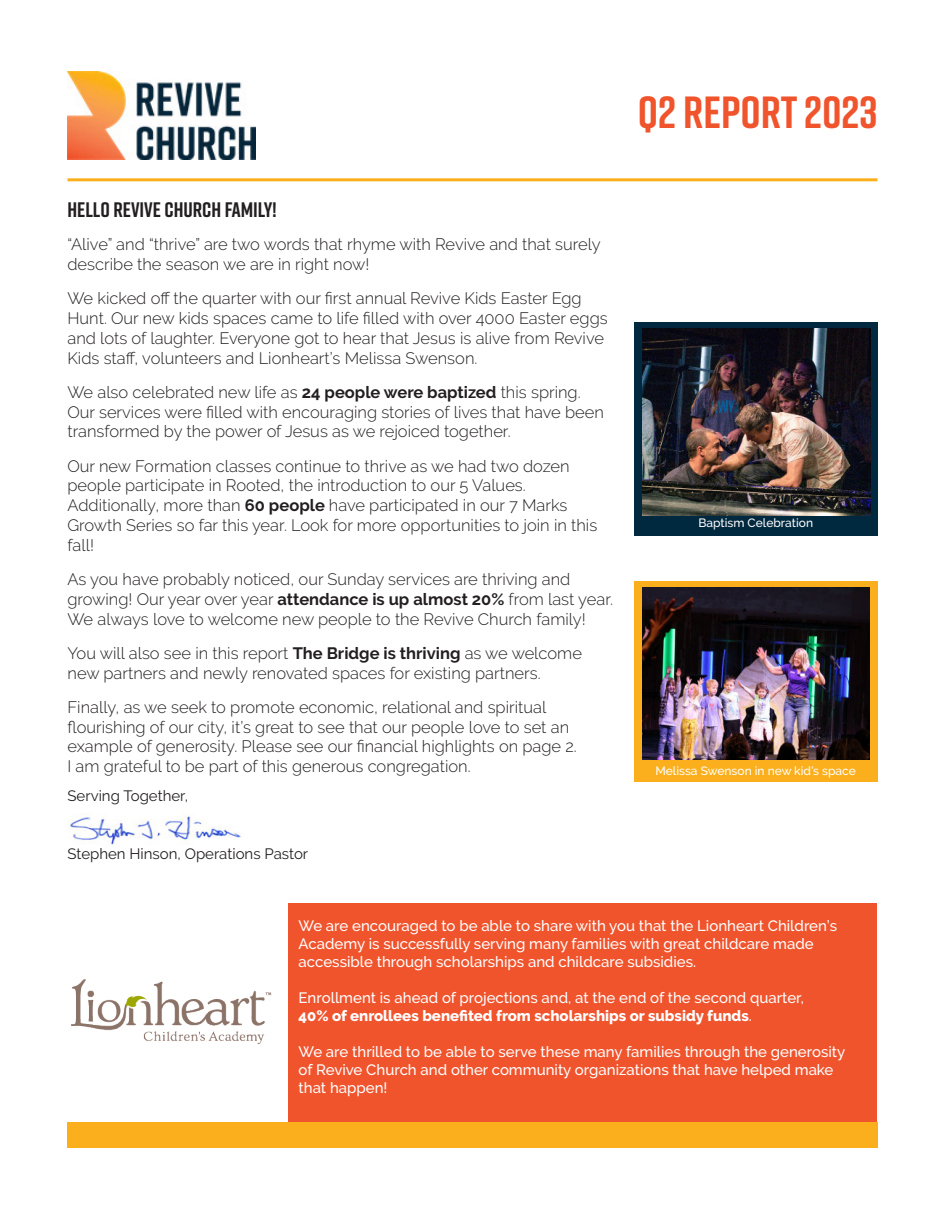
<style>
.page{position:relative;width:945px;height:1215px;background:#fff}
.page>*{position:absolute;margin:0;border:0;box-sizing:border-box;transform-origin:0 0}
.t1{font:700 45px "Rift";color:#f0542d}
.t2{font:700 21px "Rift";color:#231f20}
.t3{font:300 16.5px/19.8px "Raleway";color:#231f20}
.t4{font:500 15px/18px "Raleway";color:#fff}
.t5{font:15px "Raleway";color:#231f20}
.t6{font:500 12px "Raleway";color:#fff}
.s1{font-weight:700}
.s2{font-weight:800}
</style>
<div class="page">
<img style="left:69px;top:815px;width:172px;height:30px">
<div style="left:68px;top:903px;width:809px;height:243px;background:#f0542d"></div>
<img style="left:68px;top:72px;width:187px;height:87px">
<div style="left:68px;top:1122px;width:810px;height:25px;background:#fcaf1c"></div>
<hr style="left:68px;top:178px;width:810px;height:3px;background:#fcaf1c">
<div style="left:634px;top:322px;width:244px;height:214px;background:#002940"></div>
<div style="left:634px;top:581px;width:243px;height:201px;background:#fcaf1c"></div>
<img style="left:642px;top:329px;width:229px;height:186px">
<img style="left:642px;top:588px;width:227px;height:171px">
<div style="left:68px;top:903px;width:220px;height:219px;background:#fff"></div>
<img style="left:72px;top:979px;width:200px;height:65px">
<p class="t2" style="left:68px;top:200px;width:211px">HELLO REVIVE CHURCH FAMILY!</p>
<p class="t3" style="left:68px;top:236px;width:535px">“Alive” and “thrive” are two words that rhyme with Revive and that surely describe the season we are in right now!</p>
<p class="t3" style="left:68px;top:288px;width:542px">We kicked off the quarter with our first annual Revive Kids Easter Egg Hunt. Our new kids spaces came to life filled with over 4000 Easter eggs and lots of laughter. Everyone got to hear that Jesus is alive from Revive Kids staff, volunteers and Lionheart’s Melissa Swenson.</p>
<p class="t3" style="left:68px;top:384px;width:538px">We also celebrated new life as <span class="s1">24 people were baptized</span> this spring.<br>Our services were filled with encouraging stories of lives that have been transformed by the power of Jesus as we rejoiced together.</p>
<p class="t3" style="left:67px;top:457px;width:531px">Our new Formation classes continue to thrive as we had two dozen people participate in Rooted, the introduction to our 5 Values.<br>Additionally, more than <span class="s1">60 people</span> have participated in our 7 Marks Growth Series so far this year. Look for more opportunities to join in this fall!</p>
<p class="t3" style="left:67px;top:569px;width:547px">As you have probably noticed, our Sunday services are thriving and growing! Our year over year <span class="s1">attendance is up almost 20%</span> from last year.<br>We always love to welcome new people to the Revive Church family!</p>
<p class="t3" style="left:67px;top:645px;width:516px">You will also see in this report <span class="s1">The Bridge is thriving</span> as we welcome new partners and newly renovated spaces for existing partners.</p>
<p class="t3" style="left:67px;top:697px;width:511px">Finally, as we seek to promote economic, relational and spiritual flourishing of our city, it’s great to see that our people love to set an example of generosity. Please see our financial highlights on page 2.<br>I am grateful to be part of this generous congregation.</p>
<p class="t5" style="left:67px;top:789px;width:122px">Serving Together,</p>
<p class="t5" style="left:67px;top:846px;width:242px">Stephen Hinson, Operations Pastor</p>
<h1 class="t1" style="left:638px;top:93px;width:241px">Q2 REPORT 2023</h1>
<p class="t6" style="left:699px;top:518px;width:116px">Baptism Celebration</p>
<p class="t6" style="left:655px;top:765px;width:202px">Melissa Swenson in new kid’s space</p>
<p class="t4" style="left:299px;top:917px;width:540px">We are encouraged to be able to share with you that the Lionheart Children’s<br>Academy is successfully serving many families with great childcare made accessible through scholarships and childcare subsidies.</p>
<p class="t4" style="left:299px;top:989px;width:507px">Enrollment is ahead of projections and, at the end of the second quarter,<br><span class="s2">40% of enrollees benefited from scholarships or subsidy funds</span>.</p>
<p class="t4" style="left:299px;top:1043px;width:548px">We are thrilled to be able to serve these many families through the generosity of Revive Church and other community organizations that have helped make that happen!</p>
</div>
